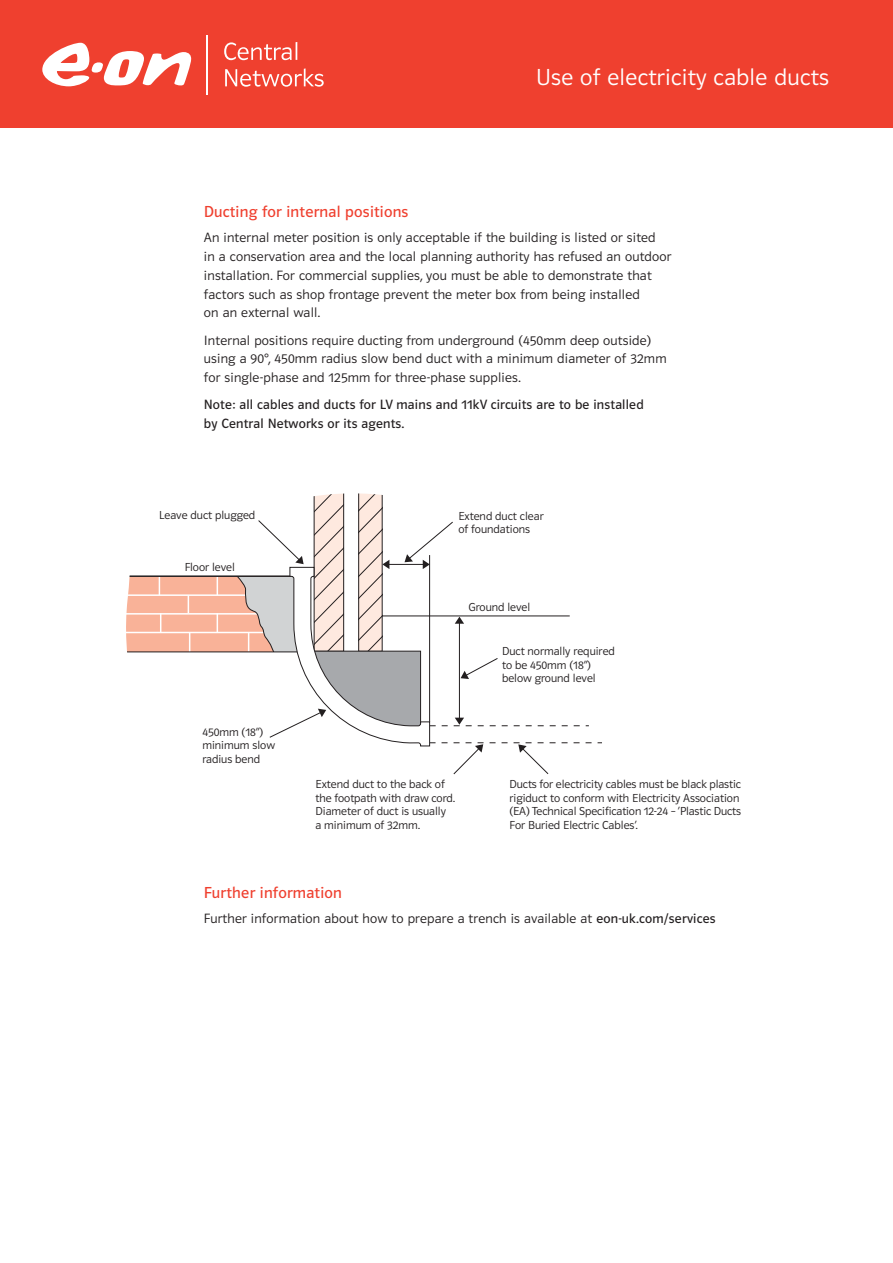
<style>
.page{position:relative;width:893px;height:1263px;background:#fff}
.page>*{position:absolute;margin:0;border:0;box-sizing:border-box;transform-origin:0 0}
.t1{font:24px "Polo 22 K Leicht";letter-spacing:.015em;color:#fff}
.t2{font:16.5px "Polo 11 K Buch";letter-spacing:.015em;color:#ef402f}
.t3{font:13.95px/18.8px "Polo 11 K Leicht";letter-spacing:.015em;color:#231f20}
.t4{font:13.95px/18.8px "Polo 11 K Buch";letter-spacing:.015em;color:#231f20}
.t5{font:12px/13.5px "Polo 11 K Leicht";color:#231f20}
.s1{font-family:"Polo 11 K Buch"}
</style>
<div class="page">
<div style="left:0;top:0;width:893px;height:128px;background:#ef402f"></div>
<svg style="left:42px;top:43px;width:149px;height:43px"></svg>
<svg style="left:224px;top:42px;width:73px;height:18px"></svg>
<svg style="left:225px;top:68px;width:99px;height:19px"></svg>
<hr style="left:206px;top:35px;width:2px;height:59px;background:#fff">
<svg style="left:126px;top:493px;width:476px;height:282px"></svg>
<h1 class="t1" style="left:536px;top:69px;width:294px">Use of electricity cable ducts</h1>
<p class="t2" style="left:204px;top:206px;width:206px">Ducting for internal positions</p>
<p class="t3" style="left:204px;top:229px;width:469px">An internal meter position is only acceptable if the building is listed or sited<br>in a conservation area and the local planning authority has refused an outdoor installation. For commercial supplies, you must be able to demonstrate that factors such as shop frontage prevent the meter box from being installed<br>on an external wall.</p>
<p class="t3" style="left:204px;top:332px;width:464px">Internal positions require ducting from underground (450mm deep outside) using a 90°, 450mm radius slow bend duct with a minimum diameter of 32mm for single-phase and 125mm for three-phase supplies.</p>
<p class="t4" style="left:204px;top:397px;width:441px">Note: all cables and ducts for LV mains and 11kV circuits are to be installed by Central Networks or its agents.</p>
<p class="t5" style="left:159px;top:509px;width:98px">Leave duct plugged</p>
<p class="t5" style="left:185px;top:561px;width:52px">Floor level</p>
<p class="t5" style="left:202px;top:726px;width:74px">450mm (18”) minimum slow radius bend</p>
<p class="t5" style="left:458px;top:510px;width:87px">Extend duct clear of foundations</p>
<p class="t5" style="left:468px;top:601px;width:63px">Ground level</p>
<p class="t5" style="left:315px;top:779px;width:141px">Extend duct to the back of the footpath with draw cord.<br>Diameter of duct is usually<br>a minimum of 32mm.</p>
<p class="t5" style="left:502px;top:645px;width:114px">Duct normally required to be 450mm (18”) below ground level</p>
<p class="t5" style="left:509px;top:779px;width:233px">Ducts for electricity cables must be black plastic rigiduct to conform with Electricity Association (EA) Technical Specification 12-24 – ‘Plastic Ducts For Buried Electric Cables’.</p>
<p class="t2" style="left:204px;top:886px;width:139px">Further information</p>
<p class="t3" style="left:204px;top:910px;width:513px">Further information about how to prepare a trench is available at <span class="s1">eon-uk.com/services</span></p>
</div>
